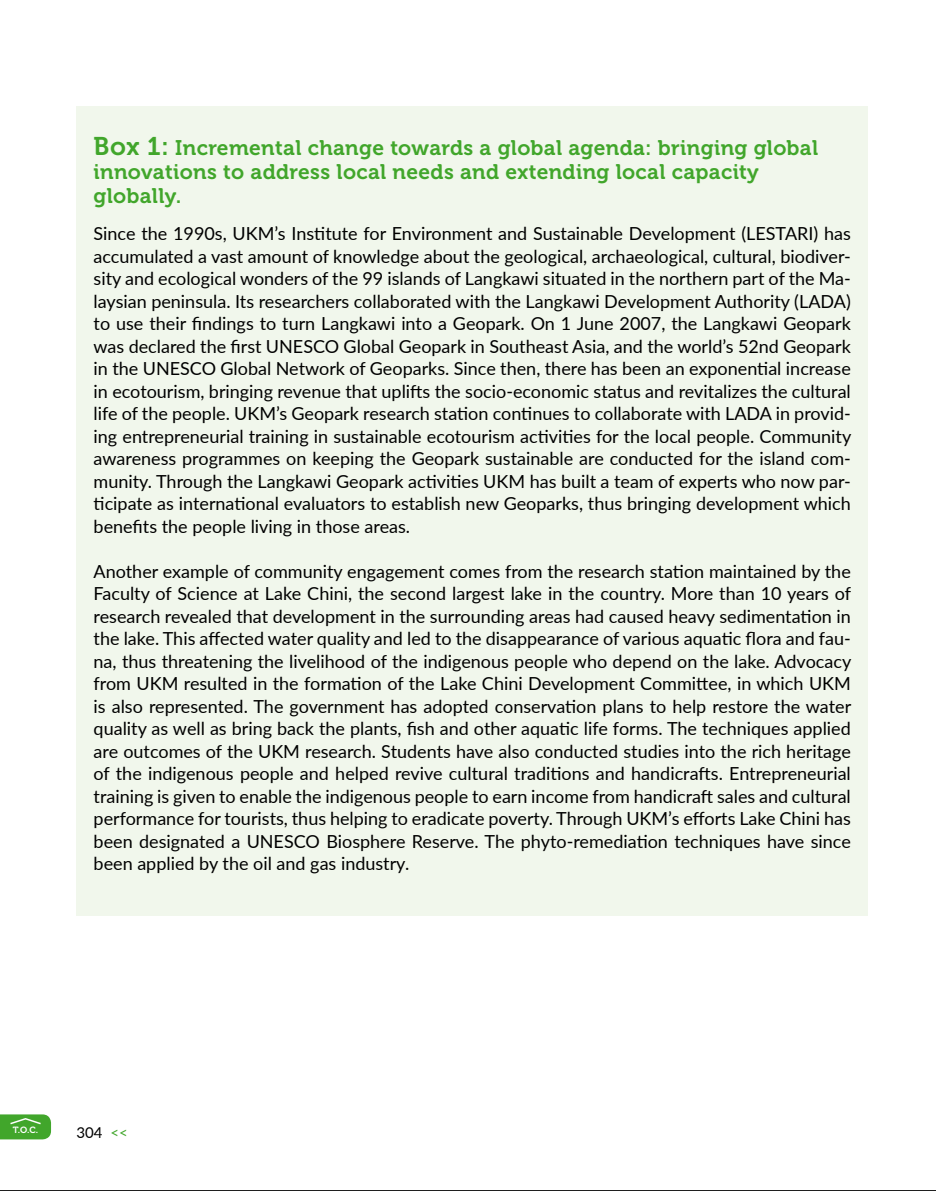
<style>
.page{position:relative;width:936px;height:1191px;background:#fff}
.page>*{position:absolute;margin:0;border:0;box-sizing:border-box;transform-origin:0 0}
.t1{font:21px/24.2px "Museo 700";letter-spacing:.015em;color:#41a62b}
.t2{font:18px/22.5px "Lato";color:#000;text-align:justify}
.t3{font:15px "Lato";color:#000}
.t4{font:9px "Museo 700";color:#fff}
.s1{font-size:25.5px}
.s2{color:#41a62b}
</style>
<div class="page">
<div style="left:77px;top:106px;width:790px;height:809px;background:#f1f7ec"></div>
<hr style="left:0;top:1190px;width:935px;height:1px;background:#000">
<svg style="left:0;top:1114px;width:51px;height:25px"></svg>
<p class="t1" style="left:94px;top:136px;width:726px"><span class="s1">Box 1:</span> Incremental change towards a global agenda: bringing global innovations to address local needs and extending local capacity globally.</p>
<p class="t2" style="left:94px;top:222px;width:759px">Since the 1990s, UKM’s Institute for Environment and Sustainable Development (LESTARI) has accumulated a vast amount of knowledge about the geological, archaeological, cultural, biodiver&shy;sity and ecological wonders of the 99 islands of Langkawi situated in the northern part of the Ma&shy;laysian peninsula. Its researchers collaborated with the Langkawi Development Authority (LADA) to use their findings to turn Langkawi into a Geopark. On 1 June 2007, the Langkawi Geopark was declared the first UNESCO Global Geopark in Southeast Asia, and the world’s 52nd Geopark in the UNESCO Global Network of Geoparks. Since then, there has been an exponential increase in ecotourism, bringing revenue that uplifts the socio-economic status and revitalizes the cultural life of the people. UKM’s Geopark research station continues to collaborate with LADA in provid&shy;ing entrepreneurial training in sustainable ecotourism activities for the local people. Community awareness programmes on keeping the Geopark sustainable are conducted for the island com&shy;munity. Through the Langkawi Geopark activities UKM has built a team of experts who now par&shy;ticipate as international evaluators to establish new Geoparks, thus bringing development which benefits the people living in those areas.</p>
<p class="t2" style="left:94px;top:559px;width:759px">Another example of community engagement comes from the research station maintained by the Faculty of Science at Lake Chini, the second largest lake in the country. More than 10 years of research revealed that development in the surrounding areas had caused heavy sedimentation in the lake. This affected water quality and led to the disappearance of various aquatic flora and fau&shy;na, thus threatening the livelihood of the indigenous people who depend on the lake. Advocacy from UKM resulted in the formation of the Lake Chini Development Committee, in which UKM is also represented. The government has adopted conservation plans to help restore the water quality as well as bring back the plants, fish and other aquatic life forms. The techniques applied are outcomes of the UKM research. Students have also conducted studies into the rich heritage of the indigenous people and helped revive cultural traditions and handicrafts. Entrepreneurial training is given to enable the indigenous people to earn income from handicraft sales and cultural performance for tourists, thus helping to eradicate poverty. Through UKM’s efforts Lake Chini has been designated a UNESCO Biosphere Reserve. The phyto-remediation techniques have since been applied by the oil and gas industry.</p>
<p class="t4" style="left:13px;top:1125px;width:27px">T.O.C.</p>
<p class="t3" style="left:77px;top:1121px;width:53px">304 <span class="s2">&lt;&lt;</span></p>
</div>
